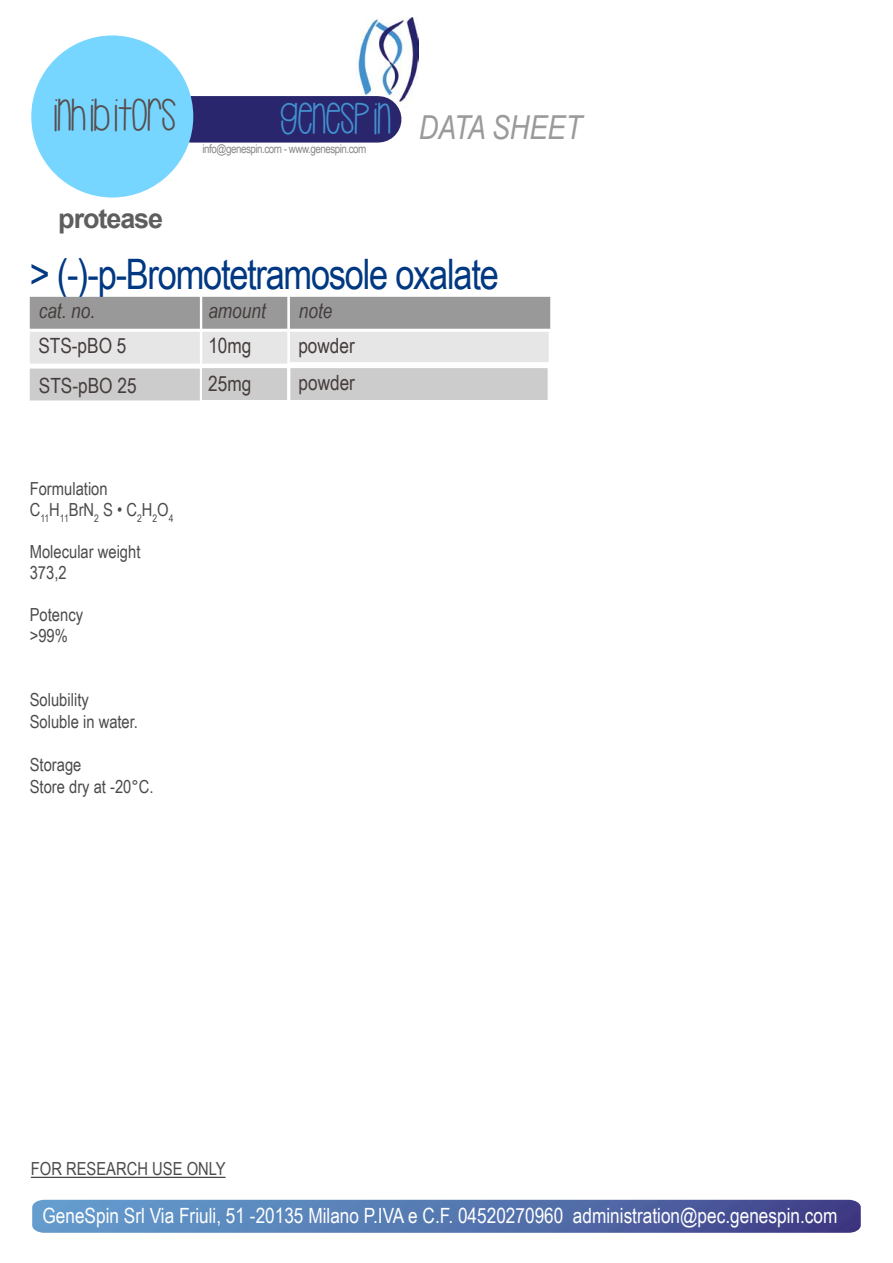
<style>
.page{position:relative;width:893px;height:1263px;background:#fff}
.page>*{position:absolute;margin:0;border:0;box-sizing:border-box;transform-origin:0 0}
.t1{font:46.5px "Hello Casual";color:#584d4d}
.t2{font:42px "Arial Narrow";letter-spacing:-.03em;color:#003882}
.t3{font:italic 33px "Arial Narrow";color:#9b9a9b}
.t4{font:700 27px "Arial";letter-spacing:-.04em;color:#5e5e5e}
.t5{font:21px "Arial Narrow";color:#fff}
.t6{font:21px "Arial Narrow";color:#463c3c}
.t7{font:italic 21px "Arial Narrow";color:#463c3c}
.t8{font:18px/21px "Arial Narrow";color:#4b4b4d}
.t9{font:12px "Arial Narrow";letter-spacing:-.04em;color:#87888a}
</style>
<div class="page">
<img style="left:358px;top:17px;width:61px;height:94px">
<div style="left:191px;top:96px;width:187px;height:47px;background:#29266d"></div>
<img style="left:32px;top:1200px;width:829px;height:33px">
<hr style="left:31px;top:1177px;width:194px;height:1px;background:#4b4b4d">
<div style="left:30px;top:297px;width:170px;height:32px;background:#999;border:2px solid #999"></div>
<div style="left:202px;top:297px;width:85px;height:32px;background:#999;border:2px solid #999"></div>
<div style="left:30px;top:332px;width:170px;height:32px;background:#e6e6e6"></div>
<div style="left:202px;top:332px;width:85px;height:32px;background:#e6e6e6"></div>
<div style="left:290px;top:332px;width:259px;height:30px;background:#e6e6e6"></div>
<div style="left:290px;top:297px;width:260px;height:32px;background:#999;border:2px solid #999"></div>
<div style="left:31px;top:35px;width:162px;height:162px;background:#76d6ff;border-radius:81px"></div>
<div style="left:202px;top:368px;width:85px;height:32px;background:#ccc"></div>
<div style="left:30px;top:369px;width:170px;height:31px;background:#ccc"></div>
<div style="left:290px;top:368px;width:258px;height:32px;background:#ccc"></div>
<h1 class="t1" style="left:49px;top:96px;width:128px">INHIBITORS</h1>
<h3 class="t4" style="left:58px;top:200px;width:106px">protease</h3>
<h3 class="t3" style="left:281px;top:105px;width:303px"><sup>GENESPIN</sup> DATA SHEET</h3>
<p class="t9" style="left:203px;top:140px;width:165px">info@genespin.com - www.genespin.com</p>
<h2 class="t2" style="left:30px;top:243px;width:471px">&gt; (-)-p-Bromotetramosole oxalate</h2>
<p class="t7" style="left:39px;top:296px;width:58px">cat. no.</p>
<p class="t7" style="left:208px;top:296px;width:59px">amount</p>
<p class="t6" style="left:38px;top:331px;width:90px">STS-pBO 5</p>
<p class="t6" style="left:208px;top:331px;width:45px">10mg</p>
<p class="t6" style="left:298px;top:331px;width:58px">powder</p>
<p class="t7" style="left:299px;top:296px;width:35px">note</p>
<p class="t6" style="left:39px;top:370px;width:99px">STS-pBO 25</p>
<p class="t6" style="left:208px;top:368px;width:45px">25mg</p>
<p class="t6" style="left:299px;top:368px;width:58px">powder</p>
<p class="t8" style="left:30px;top:478px;width:145px">Formulation<br>C<sub>11</sub>H<sub>11</sub>BrN<sub>2</sub> S • C<sub>2</sub>H<sub>2</sub>O<sub>4</sub></p>
<p class="t8" style="left:30px;top:541px;width:112px">Molecular weight<br>373,2</p>
<p class="t8" style="left:30px;top:604px;width:55px">Potency &gt;99%</p>
<p class="t8" style="left:30px;top:689px;width:110px;line-height:21.6px">Solubility<br>Soluble in water.</p>
<p class="t8" style="left:30px;top:753px;width:125px;line-height:21.6px">Storage<br>Store dry at -20°C.</p>
<p class="t8" style="left:31px;top:1158px;width:196px">FOR RESEARCH USE ONLY</p>
<p class="t5" style="left:43px;top:1200px;width:796px">GeneSpin Srl Via Friuli, 51 -20135 Milano P.IVA e C.F. 04520270960 administration@pec.genespin.com</p>
</div>
